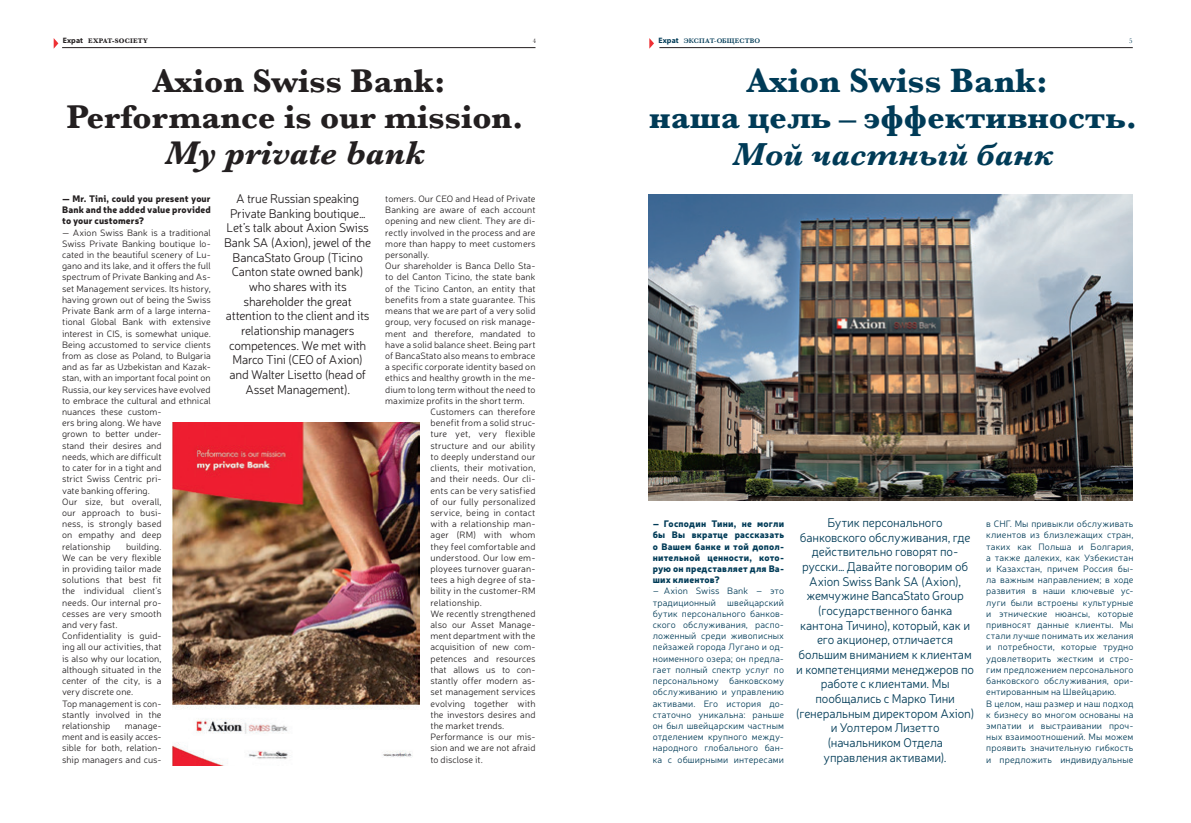
<style>
.page{position:relative;width:1191px;height:823px;background:#fff}
.page>*{position:absolute;margin:0;border:0;box-sizing:border-box;transform-origin:0 0}
.Head1{font:700 35px "Baskerville";color:#003b57}
.Head2{font:700 34px/36px "Baskerville";color:#231f20;text-align:center}
.Head1-2{font:700 34px "Baskerville";color:#003b57}
.Head2-2{font:italic 700 34px "Baskerville";color:#231f20}
.Head1-3{font:italic 700 33px "Baskerville";color:#003b57}
.INTRO{font:300 12.7px/14.7px "Neris";letter-spacing:-.01em;color:#003b57;text-align:center;scale:.96 1}
.INTRO-2{font:300 12.7px/14.7px "Neris";letter-spacing:-.015em;color:#231f20;text-align:center;scale:.96 1}
.Base_2{font:300 9.3px/11.2px "Neris";letter-spacing:.005em;color:#231f20;text-align:justify}
.Base_2-2{font:300 9.3px/11.2px "Neris";letter-spacing:.015em;color:#003b57;text-align:justify}
.quest2{font:900 9.3px/11.2px "Neris";letter-spacing:.02em;color:#003b57;text-align:justify}
.quest2-2{font:900 9.3px/11.2px "Neris";letter-spacing:.01em;color:#231f20;text-align:justify}
.t1{font:600 6.8px "Baskerville";letter-spacing:.02em;color:#003b57}
.COLONTITUL{font:700 6.8px "Baskerville";letter-spacing:.025em;color:#231f20}
.COLONTITUL-2{font:6.8px "Baskerville";color:#231f20}
.COLONTITUL-3{font:6.8px "Baskerville";color:#003b57}
.s1{font-family:"Myriad Pro";font-size:7.8px}
.s2{font-family:"Myriad Pro";font-weight:700;font-size:7.8px}
.s3{font-weight:400}
</style>
<div class="page">
<hr style="left:62px;top:47px;width:473px;height:1px;background:#231f20">
<hr style="left:659px;top:47px;width:473px;height:1px;background:#231f20">
<svg style="left:54px;top:38px;width:4px;height:10px"></svg>
<svg style="left:649px;top:38px;width:5px;height:11px"></svg>
<img style="left:173px;top:422px;width:246px;height:342px">
<img style="left:648px;top:195px;width:484px;height:305px">
<p class="COLONTITUL" style="left:63px;top:36px;width:87px"><span class="s1">Expat</span> EXPAT-SOCIETY</p>
<p class="COLONTITUL-2" style="left:533px;top:36px;width:5px">4</p>
<p class="t1" style="left:658px;top:36px;width:103px"><span class="s2">Expat</span> ЭКСПАТ<span class="s3">-</span>ОБЩЕСТВО</p>
<p class="COLONTITUL-3" style="left:1129px;top:36px;width:5px">5</p>
<p class="Head2" style="left:67px;top:63px;width:458px">Axion Swiss Bank:<br>Performance is our mission.</p>
<p class="Head2-2" style="left:165px;top:129px;width:261px">My private bank</p>
<p class="quest2-2" style="left:62px;top:192px;width:150px">— Mr. Tini, could you present your Bank and the added value provided to your customers?</p>
<p class="Base_2" style="left:62px;top:226px;width:150px;text-align:left">— Axion Swiss Bank is a traditional<br>Swiss Private Banking boutique lo&shy;cated in the beautiful scenery of Lu&shy;gano and its lake, and it offers the full spectrum of Private Banking and As&shy;set Management services. Its history, having grown out of being the Swiss<br>Private Bank arm of a large interna&shy;tional Global Bank with extensive interest in CIS, is somewhat unique.<br>Being accustomed to service clients from as close as Poland, to Bulgaria and as far as Uzbekistan and Kazak&shy;stan, with an important focal point on<br>Russia, our key services have evolved to embrace the cultural and ethnical nuances these custom-<br>ers bring along. We have<br>grown to better under-<br>stand their desires and<br>needs, which are difficult<br>to cater for in a tight and<br>strict Swiss Centric pri-<br>vate banking offering.</p>
<p class="Base_2" style="left:62px;top:495px;width:101px">Our size, but overall, our approach to busi&shy;ness, is strongly based on empathy and deep relationship</p>
<p class="Base_2" style="left:62px;top:540px;width:101px;text-indent:64px">building.<br>We can be very flexible in providing tailor made solutions that best fit the individual client’s needs. Our internal pro&shy;cesses are very smooth and very fast.</p>
<p class="Base_2" style="left:62px;top:629px;width:101px">Confidentiality is guid&shy;ing all our activities, that is also why our location, although situated in the center of the city, is a very discrete one.</p>
<p class="Base_2" style="left:62px;top:697px;width:101px">Top management is con&shy;stantly involved in the relationship</p>
<p class="Base_2" style="left:62px;top:719px;width:101px;text-indent:63px">manage&shy;ment and is easily acces&shy;sible for both, relation&shy;ship managers and cus-</p>
<p class="INTRO-2" style="left:224px;top:190px;width:155px">A true Russian speaking<br>Private Banking boutique…<br>Let’s talk about Axion Swiss<br>Bank SA (Axion), jewel of the<br>BancaStato Group (Ticino<br>Canton state owned bank) who shares with its shareholder the great attention to the client and its relationship managers competences. We met with<br>Marco Tini (CEO of Axion) and Walter Lisetto (head of<br>Asset Management).</p>
<p class="Base_2" style="left:385px;top:193px;width:152px">tomers. Our CEO and Head of Private Banking are aware of each account opening and new client. They are di&shy;rectly involved in the process and are more than happy to meet customers personally.</p>
<p class="Base_2" style="left:385px;top:260px;width:152px">Our shareholder is Banca Dello Sta&shy;to del Canton Ticino, the state bank of the Ticino Canton, an entity that benefits from a state guarantee. This means that we are part of a very solid group, very focused on risk manage&shy;ment and therefore, mandated to have a solid balance sheet. Being part of BancaStato also means to embrace a specific corporate identity based on ethics and healthy growth in the me&shy;dium to long term without the need to maximize profits in the short term.</p>
<p class="Base_2" style="left:430px;top:405px;width:106px">Customers can therefore benefit from a solid struc&shy;ture yet, very flexible structure and our ability to deeply understand our clients, their motivation, and their needs. Our cli&shy;ents can be very satisfied of our fully personalized service, being in contact with a relationship man&shy;ager (RM) with whom they feel comfortable and understood. Our low em&shy;ployees turnover guaran&shy;tees a high degree of sta&shy;bility in the customer-RM relationship.</p>
<p class="Base_2" style="left:430px;top:607px;width:106px">We recently strengthened also our Asset Manage&shy;ment department with the acquisition of new com&shy;petences and resources that allows us to con&shy;stantly offer modern as&shy;set management services evolving together with the investors desires and the market trends.</p>
<p class="Base_2" style="left:430px;top:730px;width:106px">Performance is our mis&shy;sion and we are not afraid to disclose it.</p>
<p class="Head1" style="left:747px;top:57px;width:302px">Axion Swiss Bank:</p>
<p class="Head1-2" style="left:649px;top:94px;width:489px">наша цель – эффективность.</p>
<p class="Head1-3" style="left:733px;top:131px;width:322px">Мой частный банк</p>
<p class="quest2" style="left:653px;top:517px;width:133px">– Господин Тини, не могли бы Вы вкратце рассказать о Вашем банке и той допол&shy;нительной ценности, кото&shy;рую он представляет для Ва&shy;ших клиентов?</p>
<p class="Base_2-2" style="left:653px;top:585px;width:133px">– Axion Swiss Bank – это традиционный швейцарский бутик персонального банков&shy;ского обслуживания, распо&shy;ложенный среди живописных пейзажей города Лугано и од&shy;ноименного озера; он предла&shy;гает полный спектр услуг по персональному банковскому обслуживанию и управлению активами. Его история до&shy;статочно уникальна: раньше он был швейцарским частным отделением крупного между&shy;народного глобального бан&shy;ка с обширными интересами</p>
<p class="INTRO" style="left:796px;top:514px;width:187px">Бутик персонального банковского обслуживания, где действительно говорят по&shy;русски… Давайте поговорим об<br>Axion Swiss Bank SA (Axion), жемчужине BancaStato Group (государственного банка кантона Тичино), который, как и его акционер, отличается большим вниманием к клиентам и компетенциями менеджеров по работе с клиентами. Мы пообщались с Марко Тини (генеральным директором Axion) и Уолтером Лизетто (начальником Отдела управления активами).</p>
<p class="Base_2-2" style="left:986px;top:517px;width:149px">в СНГ. Мы привыкли обслуживать клиентов из близлежащих стран, таких как Польша и Болгария, а также далеких, как Узбекистан и Казахстан, причем Россия бы&shy;ла важным направлением; в ходе развития в наши ключевые ус&shy;луги были встроены культурные и этнические нюансы, которые привносят данные клиенты. Мы стали лучше понимать их желания и потребности, которые трудно удовлетворить жестким и стро&shy;гим предложением персонального банковского обслуживания, ори&shy;ентированным на Швейцарию.</p>
<p class="Base_2-2" style="left:986px;top:697px;width:149px">В целом, наш размер и наш подход к бизнесу во многом основаны на эмпатии и выстраивании проч&shy;ных взаимоотношений. Мы можем проявить значительную гибкость и предложить индивидуальные</p>
</div>
